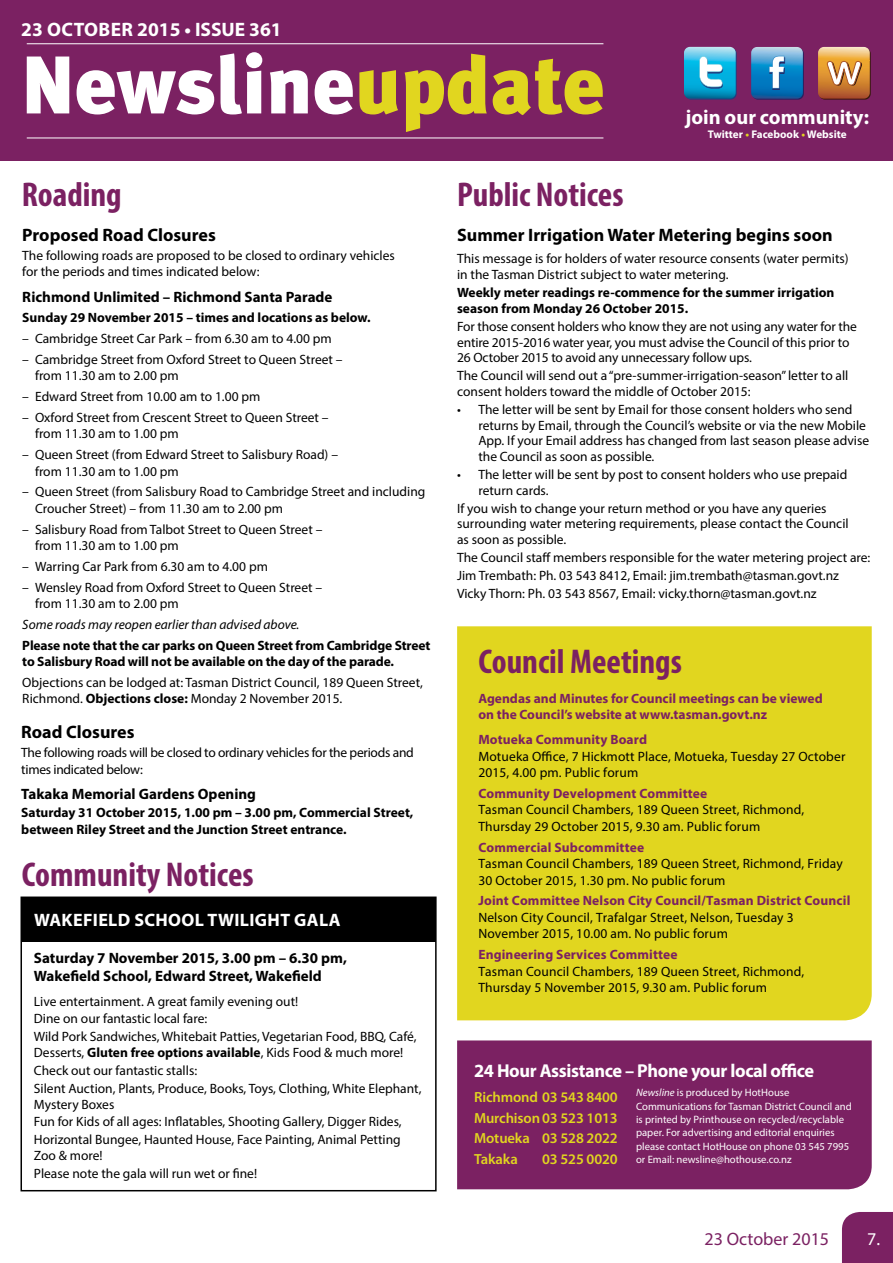
<style>
.page{position:relative;width:893px;height:1263px;background:#fff}
.page>*{position:absolute;margin:0;border:0;box-sizing:border-box;transform-origin:0 0}
.t1{font:900 81.6px "Meta Plus";color:#fff}
.t2{font:700 condensed 34.5px "Myriad Pro";color:#7b2162}
.t3{font:700 20.4px "Myriad Pro";color:#fff}
.t4{font:700 19.5px "Myriad Pro";color:#fff}
.t5{font:700 18.75px "Myriad Pro";letter-spacing:-.02em;color:#fff}
.t6{font:700 18px "Myriad Pro";color:#000}
.t7{font:700 18px "Myriad Pro";letter-spacing:.02em;color:#fff}
.t8{font:18px "Myriad Pro";color:#7b2162}
.t9{font:18px "Myriad Pro";color:#fff}
.t10{font:700 15px/18px "Myriad Pro";color:#000}
.t11{font:600 14.7px/20.4px "Myriad Pro";letter-spacing:-.01em;color:#e1d61f;text-align:justify}
.t12{font:13.5px/16.5px "Myriad Pro";color:#000}
.t13{font:700 13.5px/16.5px "Myriad Pro";color:#000}
.t14{font:700 13.5px/16.5px "Myriad Pro";letter-spacing:.01em;color:#7b2162}
.t15{font:13.5px/16.5px "Myriad Pro";letter-spacing:-.02em;color:#000}
.t16{font:italic 13.5px "Myriad Pro";color:#000}
.t17{font:700 11.1px "Myriad Pro";color:#fff}
.t18{font:10.65px/13.4px "Myriad Pro";color:#fff}
.s1{color:#e1d61f}
.s2{font-weight:700}
.s3{font-style:italic}
</style>
<div class="page">
<div style="left:842px;top:1212px;width:51px;height:51px;background:#7b2162"></div>
<div style="left:21px;top:896px;width:416px;height:295px;border:2px solid #000"></div>
<div style="left:21px;top:897px;width:415px;height:44px;background:#000"></div>
<div style="left:0;top:0;width:893px;height:160px;background:#7b2162"></div>
<svg style="left:752px;top:48px;width:52px;height:52px"></svg>
<svg style="left:751px;top:47px;width:52px;height:52px;background:#4193c8"></svg>
<div style="left:685px;top:48px;width:52px;height:52px;background:#473273;border-radius:6px"></div>
<svg style="left:684px;top:47px;width:52px;height:52px;background:#48b7db"></svg>
<div style="left:819px;top:48px;width:52px;height:52px;background:#501b2b;border-radius:6px"></div>
<svg style="left:818px;top:47px;width:52px;height:52px;background:#d39757"></svg>
<hr style="left:27px;top:138px;width:576px;height:1px;background:#fff">
<hr style="left:27px;top:43px;width:576px;height:1px;background:#fff">
<div style="left:457px;top:1040px;width:415px;height:149px;background:#7b2162"></div>
<div style="left:457px;top:626px;width:415px;height:394px;background:#e1d61f"></div>
<h3 class="t4" style="left:21px;top:17px;width:262px">23 OCTOBER 2015 • ISSUE 361</h3>
<h1 class="t1" style="left:20px;top:37px;width:586px">Newsline<span class="s1">update</span></h1>
<h2 class="t2" style="left:22px;top:173px;width:101px">Roading</h2>
<h2 class="t2" style="left:457px;top:173px;width:168px">Public Notices</h2>
<h3 class="t3" style="left:686px;top:103px;width:185px">join our community:</h3>
<p class="t17" style="left:708px;top:127px;width:140px">Twitter <span class="s1">•</span> Facebook <span class="s1">•</span> Website</p>
<h3 class="t6" style="left:22px;top:224px;width:195px">Proposed Road Closures</h3>
<p class="t12" style="left:22px;top:247px;width:374px">The following roads are proposed to be closed to ordinary vehicles for the periods and times indicated below:</p>
<p class="t10" style="left:22px;top:287px;width:312px">Richmond Unlimited – Richmond Santa Parade</p>
<p class="t13" style="left:22px;top:309px;width:350px">Sunday 29 November 2015 – times and locations as below.</p>
<p class="t12" style="left:22px;top:330px;width:311px">– Cambridge Street Car Park – from 6.30 am to 4.00 pm</p>
<p class="t12" style="left:35px;top:351px;width:309px;text-indent:-13px">– Cambridge Street from Oxford Street to Queen Street – from 11.30 am to 2.00 pm</p>
<p class="t12" style="left:22px;top:388px;width:240px">– Edward Street from 10.00 am to 1.00 pm</p>
<p class="t12" style="left:35px;top:409px;width:295px;text-indent:-13px">– Oxford Street from Crescent Street to Queen Street – from 11.30 am to 1.00 pm</p>
<p class="t12" style="left:35px;top:446px;width:304px;text-indent:-13px">– Queen Street (from Edward Street to Salisbury Road) – from 11.30 am to 1.00 pm</p>
<p class="t12" style="left:35px;top:483px;width:392px;text-indent:-13px">– Queen Street (from Salisbury Road to Cambridge Street and including<br>Croucher Street) – from 11.30 am to 2.00 pm</p>
<p class="t12" style="left:35px;top:520px;width:289px;text-indent:-13px">– Salisbury Road from Talbot Street to Queen Street – from 11.30 am to 1.00 pm</p>
<p class="t12" style="left:22px;top:558px;width:247px">– Warring Car Park from 6.30 am to 4.00 pm</p>
<p class="t12" style="left:35px;top:578px;width:289px;text-indent:-13px">– Wensley Road from Oxford Street to Queen Street – from 11.30 am to 2.00 pm</p>
<p class="t16" style="left:22px;top:616px;width:279px">Some roads may reopen earlier than advised above.</p>
<p class="t13" style="left:22px;top:636px;width:410px">Please note that the car parks on Queen Street from Cambridge Street to Salisbury Road will not be available on the day of the parade.</p>
<p class="t12" style="left:22px;top:674px;width:402px">Objections can be lodged at: Tasman District Council, 189 Queen Street,<br>Richmond. <span class="s2">Objections close:</span> Monday 2 November 2015.</p>
<h3 class="t6" style="left:21px;top:721px;width:115px">Road Closures</h3>
<p class="t15" style="left:21px;top:744px;width:394px">The following roads will be closed to ordinary vehicles for the periods and times indicated below:</p>
<p class="t10" style="left:21px;top:784px;width:236px">Takaka Memorial Gardens Opening</p>
<p class="t13" style="left:21px;top:804px;width:394px">Saturday 31 October 2015, 1.00 pm – 3.00 pm, Commercial Street, between Riley Street and the Junction Street entrance.</p>
<h2 class="t2" style="left:22px;top:853px;width:233px">Community Notices</h2>
<h3 class="t7" style="left:34px;top:908px;width:308px">WAKEFIELD SCHOOL TWILIGHT GALA</h3>
<p class="t10" style="left:34px;top:949px;width:315px">Saturday 7 November 2015, 3.00 pm – 6.30 pm,<br>Wakefield School, Edward Street, Wakefield</p>
<p class="t12" style="left:34px;top:992px;width:384px;line-height:17.9px">Live entertainment. A great family evening out!<br>Dine on our fantastic local fare:<br>Wild Pork Sandwiches, Whitebait Patties, Vegetarian Food, BBQ, Café,</p>
<p class="t12" style="left:34px;top:1043px;width:389px;line-height:17.9px">Desserts, <span class="s2">Gluten free options available</span>, Kids Food &amp; much more!<br>Check out our fantastic stalls:<br>Silent Auction, Plants, Produce, Books, Toys, Clothing, White Elephant,</p>
<p class="t12" style="left:34px;top:1095px;width:369px;line-height:17.9px">Mystery Boxes<br>Fun for Kids of all ages: Inflatables, Shooting Gallery, Digger Rides,<br>Horizontal Bungee, Haunted House, Face Painting, Animal Petting</p>
<p class="t12" style="left:34px;top:1146px;width:225px;line-height:17.9px">Zoo &amp; more!<br>Please note the gala will run wet or fine!</p>
<h3 class="t6" style="left:457px;top:224px;width:377px">Summer Irrigation Water Metering begins soon</h3>
<p class="t12" style="left:457px;top:251px;width:393px;line-height:15.8px">This message is for holders of water resource consents (water permits) in the Tasman District subject to water metering.</p>
<p class="t13" style="left:457px;top:284px;width:379px;line-height:15.8px">Weekly meter readings re-commence for the summer irrigation season from Monday 26 October 2015.</p>
<p class="t12" style="left:457px;top:318px;width:401px;line-height:15.8px">For those consent holders who know they are not using any water for the entire 2015-2016 water year, you must advise the Council of this prior to<br>26 October 2015 to avoid any unnecessary follow ups.</p>
<p class="t12" style="left:457px;top:367px;width:393px;line-height:15.8px">The Council will send out a “pre-summer-irrigation-season” letter to all consent holders toward the middle of October 2015:</p>
<p class="t12" style="left:478px;top:401px;width:392px;line-height:15.8px;text-indent:-21px">• The letter will be sent by Email for those consent holders who send returns by Email, through the Council’s website or via the new Mobile App. If your Email address has changed from last season please advise the Council as soon as possible.</p>
<p class="t12" style="left:478px;top:466px;width:370px;line-height:15.8px;text-indent:-21px">• The letter will be sent by post to consent holders who use prepaid return cards.</p>
<p class="t12" style="left:457px;top:500px;width:393px;line-height:15.8px">If you wish to change your return method or you have any queries surrounding water metering requirements, please contact the Council as soon as possible.</p>
<p class="t12" style="left:457px;top:548px;width:415px;line-height:17.9px">The Council staff members responsible for the water metering project are:<br>Jim Trembath: Ph. 03 543 8412, Email: jim.trembath@tasman.govt.nz<br>Vicky Thorn: Ph. 03 543 8567, Email: vicky.thorn@tasman.govt.nz</p>
<h2 class="t2" style="left:478px;top:640px;width:205px">Council Meetings</h2>
<p class="t14" style="left:478px;top:689px;width:346px">Agendas and Minutes for Council meetings can be viewed on the Council’s website at www.tasman.govt.nz</p>
<p class="t14" style="left:478px;top:731px;width:170px">Motueka Community Board</p>
<p class="t12" style="left:478px;top:748px;width:369px">Motueka Office, 7 Hickmott Place, Motueka, Tuesday 27 October<br>2015, 4.00 pm. Public forum</p>
<p class="t14" style="left:478px;top:785px;width:230px">Community Development Committee</p>
<p class="t12" style="left:478px;top:801px;width:327px">Tasman Council Chambers, 189 Queen Street, Richmond,<br>Thursday 29 October 2015, 9.30 am. Public forum</p>
<p class="t14" style="left:478px;top:838px;width:167px">Commercial Subcommittee</p>
<p class="t12" style="left:478px;top:855px;width:366px">Tasman Council Chambers, 189 Queen Street, Richmond, Friday<br>30 October 2015, 1.30 pm. No public forum</p>
<p class="t14" style="left:478px;top:892px;width:373px">Joint Committee Nelson City Council/Tasman District Council</p>
<p class="t12" style="left:478px;top:909px;width:317px">Nelson City Council, Trafalgar Street, Nelson, Tuesday 3<br>November 2015, 10.00 am. No public forum</p>
<p class="t14" style="left:478px;top:946px;width:201px">Engineering Services Committee</p>
<p class="t12" style="left:478px;top:963px;width:327px">Tasman Council Chambers, 189 Queen Street, Richmond,<br>Thursday 5 November 2015, 9.30 am. Public forum</p>
<h3 class="t5" style="left:474px;top:1059px;width:342px">24 Hour Assistance – Phone your local office</h3>
<p class="t11" style="left:474px;top:1087px;width:145px">Richmond 03 543 8400<br>Murchison 03 523 1013<br>Motueka 03 528 2022<br>Takaka</p>
<p class="t18" style="left:636px;top:1086px;width:217px"><span class="s3">Newsline</span> is produced by HotHouse Communications for Tasman District Council and is printed by Printhouse on recycled/recyclable paper. For advertising and editorial enquiries please contact HotHouse on phone 03 545 7995 or Email: newsline@hothouse.co.nz</p>
<p class="t11" style="left:542px;top:1148px;width:77px">03 525 0020</p>
<h3 class="t8" style="left:704px;top:1227px;width:126px">23 October 2015</h3>
<h3 class="t9" style="left:867px;top:1227px;width:14px">7.</h3>
</div>
